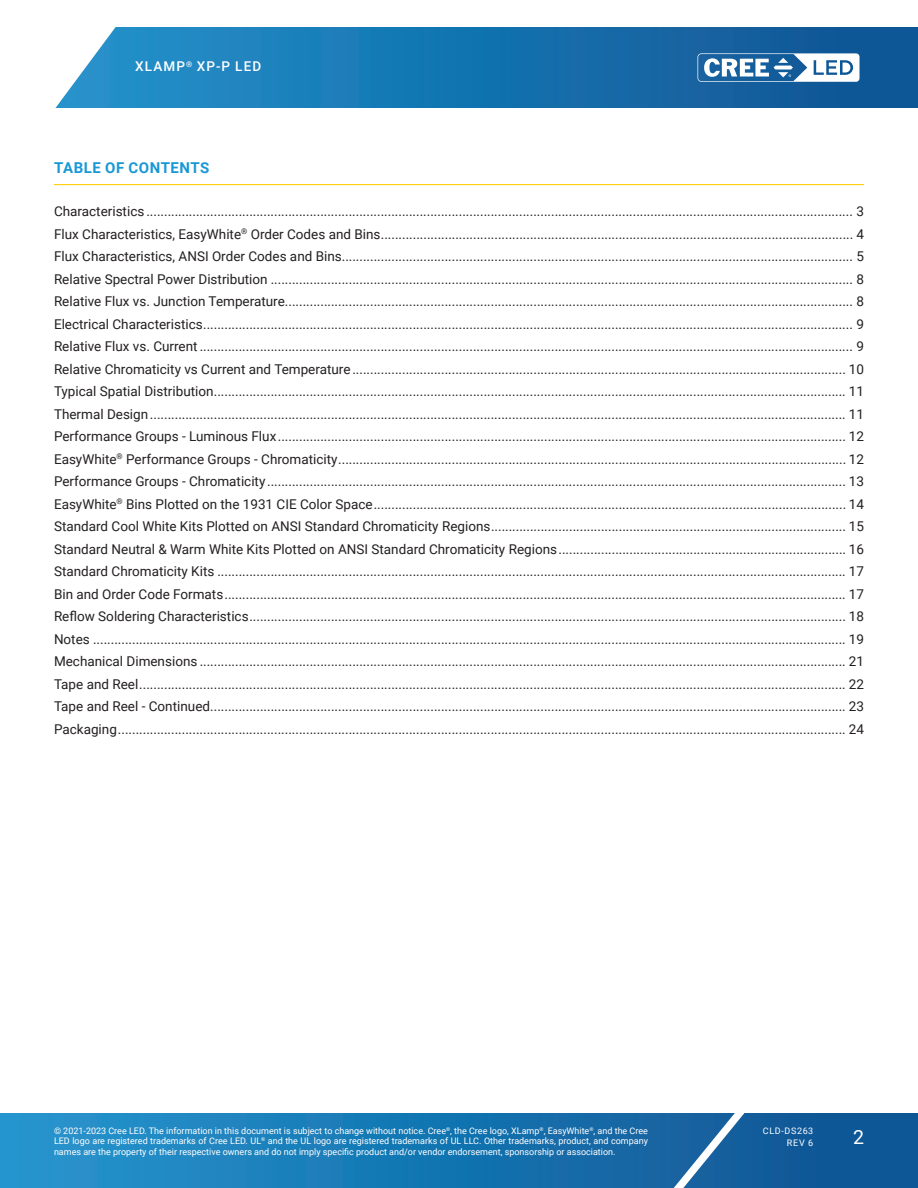
<style>
.page{position:relative;width:918px;height:1188px;background:#fff}
.page>*{position:absolute;margin:0;border:0;box-sizing:border-box;transform-origin:0 0}
.t1{font:19.5px "Roboto";color:#fff}
.Section_heading_with{font:700 15px "Roboto";letter-spacing:.035em;color:#1a98d6}
.t2{font:13.5px "Roboto";color:#231f20}
.t3{font:500 13.5px "Roboto";letter-spacing:.085em;color:#fff}
.t4{font:9px/10.8px "Roboto";color:#fff;text-align:justify}
.t5{font:9px/12px "Roboto";letter-spacing:.085em;color:#fff;text-align:right}
</style>
<div class="page">
<svg style="left:0;top:1113px;width:918px;height:75px;background:#1876b2"></svg>
<svg style="left:644px;top:1113px;width:117px;height:75px;background:#296da6"></svg>
<svg style="left:55px;top:27px;width:863px;height:81px;background:#2078b2"></svg>
<svg style="left:698px;top:53px;width:162px;height:29px"></svg>
<hr style="left:54px;top:184px;width:810px;height:1px;background:#fece08">
<p class="t3" style="left:135px;top:57px;width:128px">XLAMP<sup>®</sup> XP-P LED</p>
<p class="Section_heading_with" style="left:54px;top:157px;width:157px">TABLE OF CONTENTS</p>
<p class="t2" style="left:54px;top:202px;width:812px">Characteristics ....................................................................................................................................................................................................... 3</p>
<p class="t2" style="left:54px;top:224px;width:812px">Flux Characteristics, EasyWhite<sup>®</sup> Order Codes and Bins..................................................................................................................................... 4</p>
<p class="t2" style="left:54px;top:247px;width:812px">Flux Characteristics, ANSI Order Codes and Bins................................................................................................................................................ 5</p>
<p class="t2" style="left:54px;top:269px;width:812px">Relative Spectral Power Distribution .................................................................................................................................................................... 8</p>
<p class="t2" style="left:54px;top:292px;width:812px">Relative Flux vs. Junction Temperature................................................................................................................................................................ 8</p>
<p class="t2" style="left:54px;top:314px;width:812px">Electrical Characteristics....................................................................................................................................................................................... 9</p>
<p class="t2" style="left:54px;top:337px;width:812px">Relative Flux vs. Current........................................................................................................................................................................................ 9</p>
<p class="t2" style="left:54px;top:359px;width:812px">Relative Chromaticity vs Current and Temperature ........................................................................................................................................... 10</p>
<p class="t2" style="left:54px;top:382px;width:812px">Typical Spatial Distribution.................................................................................................................................................................................. 11</p>
<p class="t2" style="left:54px;top:404px;width:812px">Thermal Design.................................................................................................................................................................................................... 11</p>
<p class="t2" style="left:54px;top:427px;width:812px">Performance Groups - Luminous Flux................................................................................................................................................................ 12</p>
<p class="t2" style="left:54px;top:449px;width:812px">EasyWhite<sup>®</sup> Performance Groups - Chromaticity............................................................................................................................................... 12</p>
<p class="t2" style="left:54px;top:472px;width:812px">Performance Groups - Chromaticity ................................................................................................................................................................... 13</p>
<p class="t2" style="left:54px;top:494px;width:812px">EasyWhite<sup>®</sup> Bins Plotted on the 1931 CIE Color Space..................................................................................................................................... 14</p>
<p class="t2" style="left:54px;top:517px;width:812px">Standard Cool White Kits Plotted on ANSI Standard Chromaticity Regions.................................................................................................... 15</p>
<p class="t2" style="left:54px;top:539px;width:812px">Standard Neutral &amp; Warm White Kits Plotted on ANSI Standard Chromaticity Regions................................................................................. 16</p>
<p class="t2" style="left:54px;top:562px;width:812px">Standard Chromaticity Kits ................................................................................................................................................................................. 17</p>
<p class="t2" style="left:54px;top:584px;width:812px">Bin and Order Code Formats............................................................................................................................................................................... 17</p>
<p class="t2" style="left:54px;top:607px;width:812px">Reflow Soldering Characteristics........................................................................................................................................................................ 18</p>
<p class="t2" style="left:54px;top:629px;width:812px">Notes .................................................................................................................................................................................................................... 19</p>
<p class="t2" style="left:54px;top:652px;width:812px">Mechanical Dimensions ...................................................................................................................................................................................... 21</p>
<p class="t2" style="left:54px;top:674px;width:812px">Tape and Reel....................................................................................................................................................................................................... 22</p>
<p class="t2" style="left:54px;top:697px;width:812px">Tape and Reel - Continued................................................................................................................................................................................... 23</p>
<p class="t2" style="left:54px;top:719px;width:812px">Packaging............................................................................................................................................................................................................. 24</p>
<p class="t4" style="left:54px;top:1125px;width:596px">© 2021-2023 Cree LED. The information in this document is subject to change without notice. Cree<sup>®</sup>, the Cree logo, XLamp<sup>®</sup>, EasyWhite<sup>®</sup>, and the Cree LED logo are registered trademarks of Cree LED. UL<sup>®</sup> and the UL logo are registered trademarks of UL LLC. Other trademarks, product, and company names are the property of their respective owners and do not imply specific product and/or vendor endorsement, sponsorship or association.</p>
<p class="t5" style="left:763px;top:1124px;width:52px">CLD-DS263<br>REV 6</p>
<h1 class="t1" style="left:853px;top:1123px;width:12px">2</h1>
</div>
